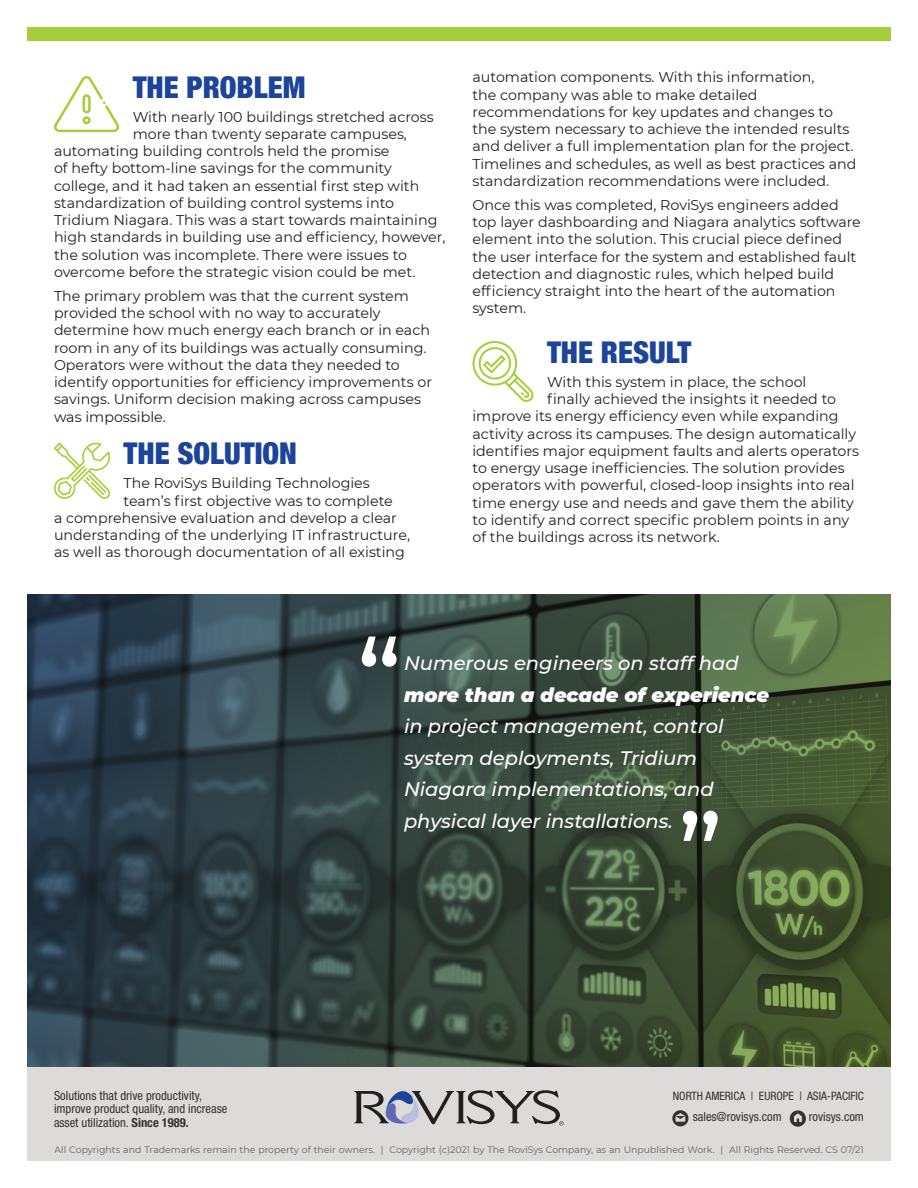
<style>
.page{position:relative;width:918px;height:1188px;background:#fff}
.page>*{position:absolute;margin:0;border:0;box-sizing:border-box;transform-origin:0 0}
.Body_Copy_Headlines{font:900 condensed 30px "Helvetica Neue";color:#1d449b}
.t1{font:italic 500 19.5px/31.5px "Montserrat";color:#fff}
.t2{font:14.25px/17.2px "Montserrat";color:#231f20}
.t3{font:condensed 12.6px/13.5px "Helvetica Neue";color:#323332}
.t4{font:condensed 11.7px "Helvetica Neue";color:#323332}
.t5{font:9.3px "Montserrat";color:#636366}
.s1{font-weight:900}
.s2{font-weight:700}
</style>
<div class="page">
<svg style="left:27px;top:594px;width:864px;height:473px;background:#384a3f"></svg>
<div style="left:27px;top:27px;width:864px;height:13px;background:#a6ce39"></div>
<svg style="left:54px;top:443px;width:56px;height:56px"></svg>
<svg style="left:472px;top:341px;width:62px;height:61px"></svg>
<svg style="left:362px;top:637px;width:35px;height:30px"></svg>
<svg style="left:683px;top:811px;width:35px;height:30px"></svg>
<div style="left:27px;top:1067px;width:864px;height:94px;background:#dcdbda"></div>
<svg style="left:354px;top:1090px;width:210px;height:36px"></svg>
<svg style="left:790px;top:1110px;width:16px;height:17px"></svg>
<svg style="left:672px;top:1110px;width:16px;height:16px"></svg>
<svg style="left:54px;top:76px;width:65px;height:56px"></svg>
<p class="Body_Copy_Headlines" style="left:133px;top:62px;width:174px">THE PROBLEM</p>
<p class="t2" style="left:133px;top:108px;width:303px">With nearly 100 buildings stretched across</p>
<p class="t2" style="left:133px;top:125px;width:276px">more than twenty separate campuses,</p>
<p class="t2" style="left:54px;top:142px;width:337px">automating building controls held the promise</p>
<p class="t2" style="left:54px;top:159px;width:339px">of hefty bottom-line savings for the community</p>
<p class="t2" style="left:54px;top:177px;width:367px">college, and it had taken an essential first step with</p>
<p class="t2" style="left:54px;top:194px;width:342px">standardization of building control systems into</p>
<p class="t2" style="left:54px;top:211px;width:385px">Tridium Niagara. This was a start towards maintaining</p>
<p class="t2" style="left:54px;top:228px;width:393px">high standards in building use and efficiency, however,</p>
<p class="t2" style="left:54px;top:246px;width:355px">the solution was incomplete. There were issues to</p>
<p class="t2" style="left:54px;top:263px;width:363px">overcome before the strategic vision could be met.</p>
<p class="t2" style="left:54px;top:287px;width:380px">The primary problem was that the current system provided the school with no way to accurately determine how much energy each branch or in each room in any of its buildings was actually consuming.<br>Operators were without the data they needed to identify opportunities for efficiency improvements or savings. Uniform decision making across campuses was impossible.</p>
<p class="Body_Copy_Headlines" style="left:124px;top:429px;width:175px">THE SOLUTION</p>
<p class="t2" style="left:124px;top:474px;width:248px">The RoviSys Building Technologies</p>
<p class="t2" style="left:124px;top:492px;width:271px">team’s first objective was to complete</p>
<p class="t2" style="left:54px;top:509px;width:344px">a comprehensive evaluation and develop a clear</p>
<p class="t2" style="left:54px;top:526px;width:358px">understanding of the underlying IT infrastructure,</p>
<p class="t2" style="left:54px;top:543px;width:353px">as well as thorough documentation of all existing</p>
<p class="t2" style="left:472px;top:68px;width:385px">automation components. With this information,<br>the company was able to make detailed recommendations for key updates and changes to the system necessary to achieve the intended results and deliver a full implementation plan for the project.<br>Timelines and schedules, as well as best practices and standardization recommendations were included.</p>
<p class="t2" style="left:472px;top:196px;width:390px">Once this was completed, RoviSys engineers added top layer dashboarding and Niagara analytics software element into the solution. This crucial piece defined the user interface for the system and established fault detection and diagnostic rules, which helped build efficiency straight into the heart of the automation system.</p>
<p class="Body_Copy_Headlines" style="left:547px;top:327px;width:146px">THE RESULT</p>
<p class="t2" style="left:547px;top:373px;width:261px">With this system in place, the school</p>
<p class="t2" style="left:547px;top:390px;width:291px">finally achieved the insights it needed to</p>
<p class="t2" style="left:472px;top:407px;width:368px">improve its energy efficiency even while expanding</p>
<p class="t2" style="left:472px;top:424px;width:385px">activity across its campuses. The design automatically</p>
<p class="t2" style="left:472px;top:442px;width:388px">identifies major equipment faults and alerts operators</p>
<p class="t2" style="left:472px;top:459px;width:374px">to energy usage inefficiencies. The solution provides</p>
<p class="t2" style="left:472px;top:476px;width:384px">operators with powerful, closed-loop insights into real</p>
<p class="t2" style="left:472px;top:493px;width:383px">time energy use and needs and gave them the ability</p>
<p class="t2" style="left:472px;top:511px;width:378px">to identify and correct specific problem points in any</p>
<p class="t2" style="left:472px;top:528px;width:249px">of the buildings across its network.</p>
<p class="t1" style="left:404px;top:647px;width:367px">Numerous engineers on staff had <span class="s1">more than a decade of experience </span>in project management, control system deployments, Tridium<br>Niagara implementations, and physical layer installations.</p>
<p class="t3" style="left:54px;top:1089px;width:175px">Solutions that drive productivity, improve product quality, and increase asset utilization. <span class="s2">Since 1989.</span></p>
<p class="t4" style="left:673px;top:1089px;width:193px">NORTH AMERICA | EUROPE | ASIA-PACIFIC</p>
<p class="t3" style="left:693px;top:1110px;width:91px">sales@rovisys.com</p>
<p class="t3" style="left:809px;top:1110px;width:57px">rovisys.com</p>
<p class="t5" style="left:55px;top:1143px;width:811px">All Copyrights and Trademarks remain the property of their owners. | Copyright (c)2021 by The RoviSys Company, as an Unpublished Work. | All Rights Reserved. CS 07/21</p>
</div>
